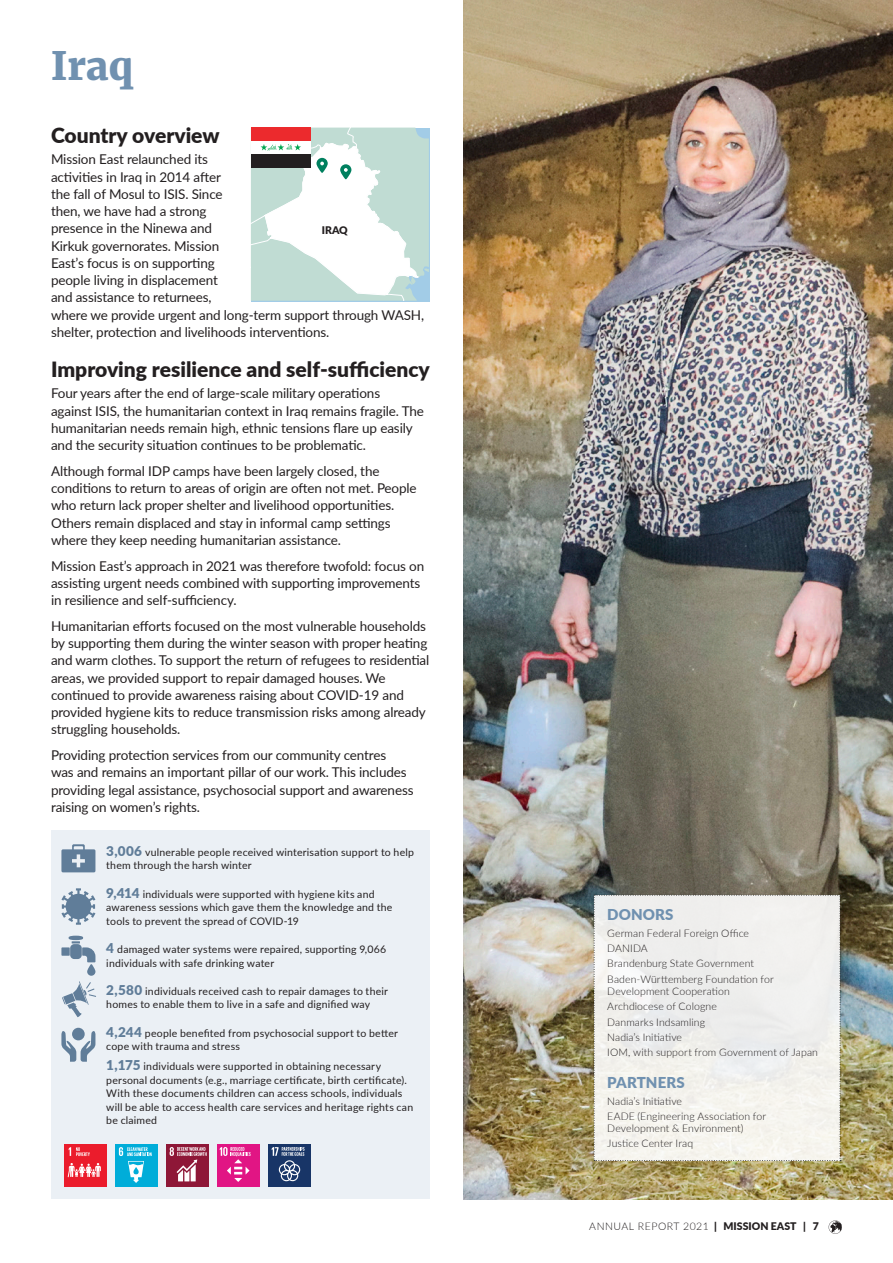
<style>
.page{position:relative;width:893px;height:1263px;background:#fff}
.page>*{position:absolute;margin:0;border:0;box-sizing:border-box;transform-origin:0 0}
.Overskrift{font:800 39px "Merriweather";color:#7091b0}
.Rubrik_14{font:900 21px "Lato";color:#231f20}
.Boks_Overskrift{font:900 15px "Lato";letter-spacing:.01em;color:#7091b0}
.Brød_9_11_5{font:13.5px/17.2px "Lato";letter-spacing:-.01em;color:#231f20}
.fakta_kopi{font:10.5px/13.5px "Lato";letter-spacing:.02em;color:#231f20}
.donor{font:300 10.5px/12px "Lato";letter-spacing:.01em;color:#231f20}
.donor-2{font:300 10.5px "Lato";letter-spacing:.05em;color:#231f20}
.t1{font:900 10.5px "Lato";color:#231f20}
.s1{font-weight:900;font-size:13.5px;color:#607d99}
.s2{font-weight:900}
</style>
<div class="page">
<img style="left:463px;top:0;width:430px;height:1199px">
<div style="left:51px;top:831px;width:378px;height:368px;background:#ebf0f5"></div>
<svg style="left:61px;top:844px;width:34px;height:28px"></svg>
<svg style="left:61px;top:1031px;width:34px;height:31px"></svg>
<div style="left:72px;top:1028px;width:13px;height:12px;background:#607d99;border-radius:50%"></div>
<div style="left:69px;top:936px;width:14px;height:4px;border:2px solid #607d99;border-radius:50%"></div>
<svg style="left:62px;top:937px;width:34px;height:80px"></svg>
<svg style="left:61px;top:888px;width:34px;height:37px"></svg>
<svg style="left:594px;top:895px;width:247px;height:266px"></svg>
<svg style="left:251px;top:128px;width:178px;height:173px"></svg>
<div style="left:217px;top:1144px;width:42px;height:42px;background:#e11584"></div>
<svg style="left:220px;top:1147px;width:31px;height:35px"></svg>
<div style="left:268px;top:1144px;width:42px;height:42px;background:#183567"></div>
<svg style="left:272px;top:1147px;width:33px;height:34px"></svg>
<div style="left:115px;top:1144px;width:42px;height:42px;background:#00add9"></div>
<svg style="left:119px;top:1147px;width:33px;height:36px"></svg>
<div style="left:166px;top:1144px;width:42px;height:42px;background:#8e1737"></div>
<svg style="left:170px;top:1147px;width:37px;height:34px"></svg>
<div style="left:64px;top:1144px;width:42px;height:42px;background:#eb1c2c"></div>
<svg style="left:68px;top:1163px;width:33px;height:14px"></svg>
<svg style="left:69px;top:1147px;width:21px;height:9px"></svg>
<svg style="left:828px;top:1220px;width:14px;height:14px"></svg>
<p class="Overskrift" style="left:51px;top:41px;width:84px">Iraq</p>
<p class="Rubrik_14" style="left:51px;top:119px;width:170px">Country overview</p>
<p class="Brød_9_11_5" style="left:51px;top:150px;width:375px">Mission East relaunched its<br>activities in Iraq in 2014 after<br>the fall of Mosul to ISIS. Since<br>then, we have had a strong<br>presence in the Ninewa and<br>Kirkuk governorates. Mission<br>East’s focus is on supporting<br>people living in displacement<br>and assistance to returnees,<br>where we provide urgent and long-term support through WASH, shelter, protection and livelihoods interventions.</p>
<p class="t1" style="left:322px;top:222px;width:27px">IRAQ</p>
<p class="Rubrik_14" style="left:51px;top:353px;width:380px">Improving resilience and self-sufficiency</p>
<p class="Brød_9_11_5" style="left:51px;top:384px;width:375px">Four years after the end of large-scale military operations against ISIS, the humanitarian context in Iraq remains fragile. The humanitarian needs remain high, ethnic tensions flare up easily and the security situation continues to be problematic.</p>
<p class="Brød_9_11_5" style="left:51px;top:462px;width:367px">Although formal IDP camps have been largely closed, the conditions to return to areas of origin are often not met. People who return lack proper shelter and livelihood opportunities.<br>Others remain displaced and stay in informal camp settings where they keep needing humanitarian assistance.</p>
<p class="Brød_9_11_5" style="left:51px;top:556px;width:375px">Mission East’s approach in 2021 was therefore twofold: focus on assisting urgent needs combined with supporting improvements in resilience and self-sufficiency.</p>
<p class="Brød_9_11_5" style="left:51px;top:617px;width:380px">Humanitarian efforts focused on the most vulnerable households by supporting them during the winter season with proper heating and warm clothes. To support the return of refugees to residential areas, we provided support to repair damaged houses. We continued to provide awareness raising about COVID-19 and provided hygiene kits to reduce transmission risks among already struggling households.</p>
<p class="Brød_9_11_5" style="left:51px;top:746px;width:364px">Providing protection services from our community centres<br>was and remains an important pillar of our work. This includes providing legal assistance, psychosocial support and awareness raising on women’s rights.</p>
<p class="fakta_kopi" style="left:106px;top:845px;width:309px"><span class="s1">3,006</span> vulnerable people received winterisation support to help them through the harsh winter</p>
<p class="fakta_kopi" style="left:106px;top:887px;width:288px"><span class="s1">9,414</span> individuals were supported with hygiene kits and awareness sessions which gave them the knowledge and the tools to prevent the spread of COVID-19</p>
<p class="fakta_kopi" style="left:106px;top:942px;width:281px"><span class="s1">4</span> damaged water systems were repaired, supporting 9,066 individuals with safe drinking water</p>
<p class="fakta_kopi" style="left:106px;top:984px;width:283px"><span class="s1">2,580</span> individuals received cash to repair damages to their homes to enable them to live in a safe and dignified way</p>
<p class="fakta_kopi" style="left:106px;top:1026px;width:293px"><span class="s1">4,244</span> people benefited from psychosocial support to better cope with trauma and stress</p>
<p class="fakta_kopi" style="left:106px;top:1059px;width:308px"><span class="s1">1,175</span> individuals were supported in obtaining necessary personal documents (e.g., marriage certificate, birth certificate).<br>With these documents children can access schools, individuals will be able to access health care services and heritage rights can be claimed</p>
<p class="Boks_Overskrift" style="left:607px;top:904px;width:68px">DONORS</p>
<p class="donor" style="left:607px;top:926px;width:143px">German Federal Foreign Office</p>
<p class="donor" style="left:607px;top:942px;width:42px">DANIDA</p>
<p class="donor" style="left:607px;top:957px;width:148px">Brandenburg State Government</p>
<p class="donor" style="left:607px;top:973px;width:168px">Baden-Württemberg Foundation for<br>Development Cooperation</p>
<p class="donor" style="left:607px;top:1000px;width:111px">Archdiocese of Cologne</p>
<p class="donor" style="left:607px;top:1015px;width:99px">Danmarks Indsamling</p>
<p class="donor" style="left:607px;top:1031px;width:76px">Nadia’s Initiative</p>
<p class="donor" style="left:607px;top:1046px;width:212px">IOM, with support from Government of Japan</p>
<p class="Boks_Overskrift" style="left:607px;top:1071px;width:79px">PARTNERS</p>
<p class="donor" style="left:607px;top:1094px;width:76px">Nadia’s Initiative</p>
<p class="donor" style="left:607px;top:1110px;width:160px">EADE (Engineering Association for<br>Development &amp; Environment)</p>
<p class="donor" style="left:607px;top:1137px;width:88px">Justice Center Iraq</p>
<p class="donor-2" style="left:589px;top:1219px;width:231px">ANNUAL REPORT 2021 <span class="s2">| MISSION EAST | 7</span></p>
</div>
